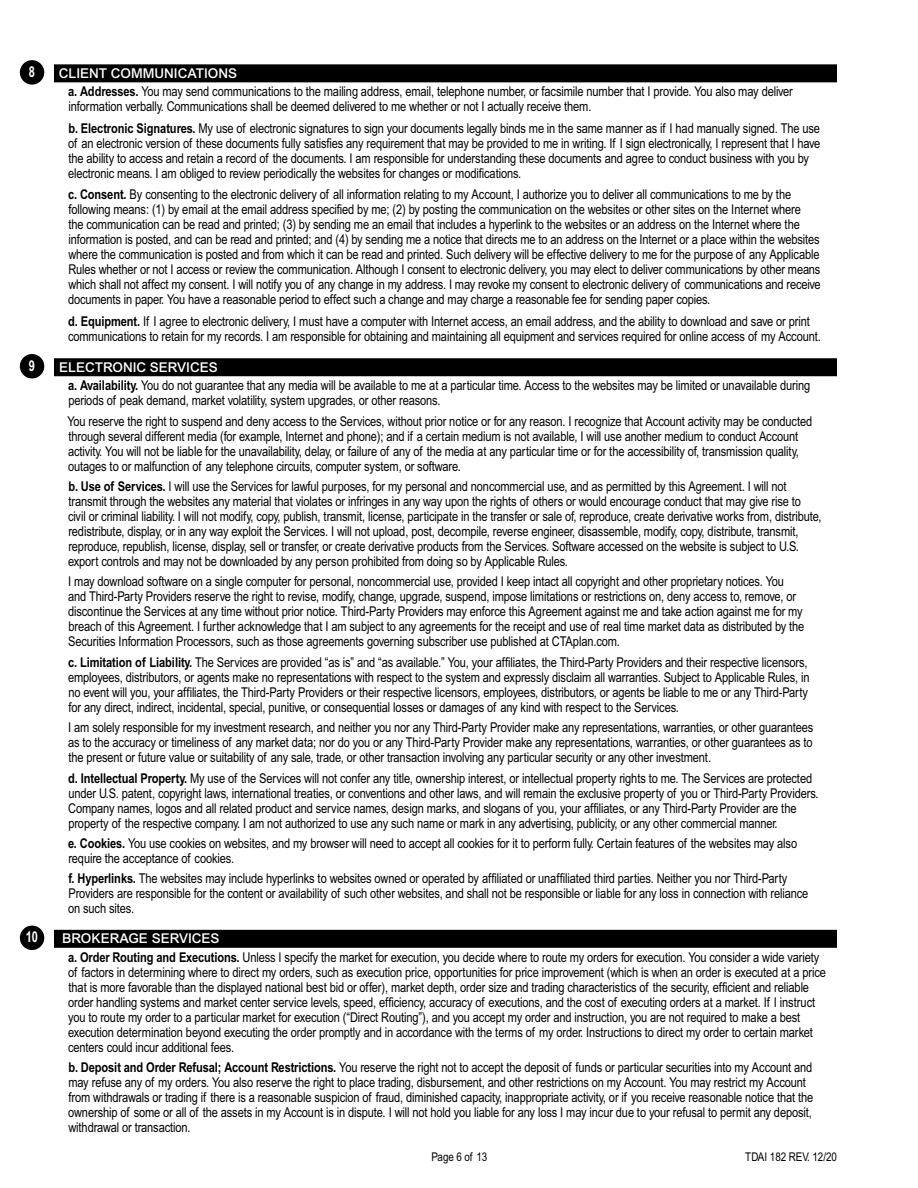
<style>
.page{position:relative;width:918px;height:1188px;background:#fff}
.page>*{position:absolute;margin:0;border:0;box-sizing:border-box;transform-origin:0 0}
.t1{font:700 15px "Arial Narrow MT Std";color:#fff;scale:.9 1}
.t2{font:13.5px/15px "Arial Narrow MT Std";letter-spacing:-.005em;color:#000}
.t3{font:500 13.5px "Arial MT Std";color:#fff}
.t4{font:12px "Arial Narrow MT Std";color:#000}
.s1{font-weight:700}
</style>
<div class="page">
<div style="left:54px;top:64px;width:783px;height:18px;background:#000"></div>
<div style="left:54px;top:358px;width:783px;height:18px;background:#000"></div>
<div style="left:54px;top:930px;width:783px;height:18px;background:#000"></div>
<div style="left:20px;top:60px;width:24px;height:25px;background:#000;border-radius:50%"></div>
<div style="left:20px;top:354px;width:24px;height:24px;background:#000;border-radius:50%"></div>
<div style="left:20px;top:926px;width:24px;height:24px;background:#000;border-radius:50%"></div>
<p class="t1" style="left:29px;top:63px;width:8px">8</p>
<p class="t1" style="left:29px;top:356px;width:8px">9</p>
<p class="t1" style="left:26px;top:928px;width:15px">10</p>
<p class="t3" style="left:59px;top:65px;width:180px">CLIENT COMMUNICATIONS</p>
<p class="t2" style="left:68px;top:84px;width:726px"><span class="s1">a. Addresses.</span> You may send communications to the mailing address, email, telephone number, or facsimile number that I provide. You also may deliver information verbally. Communications shall be deemed delivered to me whether or not I actually receive them.</p>
<p class="t2" style="left:68px;top:120px;width:754px"><span class="s1">b. Electronic Signatures.</span> My use of electronic signatures to sign your documents legally binds me in the same manner as if I had manually signed. The use of an electronic version of these documents fully satisfies any requirement that may be provided to me in writing. If I sign electronically, I represent that I have the ability to access and retain a record of the documents. I am responsible for understanding these documents and agree to conduct business with you by electronic means. I am obliged to review periodically the websites for changes or modifications.</p>
<p class="t2" style="left:68px;top:187px;width:754px"><span class="s1">c. Consent.</span> By consenting to the electronic delivery of all information relating to my Account, I authorize you to deliver all communications to me by the following means: (1) by email at the email address specified by me; (2) by posting the communication on the websites or other sites on the Internet where<br>the communication can be read and printed; (3) by sending me an email that includes a hyperlink to the websites or an address on the Internet where the information is posted, and can be read and printed; and (4) by sending me a notice that directs me to an address on the Internet or a place within the websites where the communication is posted and from which it can be read and printed. Such delivery will be effective delivery to me for the purpose of any Applicable Rules whether or not I access or review the communication. Although I consent to electronic delivery, you may elect to deliver communications by other means which shall not affect my consent. I will notify you of any change in my address. I may revoke my consent to electronic delivery of communications and receive documents in paper. You have a reasonable period to effect such a change and may charge a reasonable fee for sending paper copies.</p>
<p class="t2" style="left:68px;top:313px;width:754px"><span class="s1">d. Equipment.</span> If I agree to electronic delivery, I must have a computer with Internet access, an email address, and the ability to download and save or print communications to retain for my records. I am responsible for obtaining and maintaining all equipment and services required for online access of my Account.</p>
<p class="t3" style="left:59px;top:359px;width:160px">ELECTRONIC SERVICES</p>
<p class="t2" style="left:68px;top:378px;width:744px"><span class="s1">a. Availability.</span> You do not guarantee that any media will be available to me at a particular time. Access to the websites may be limited or unavailable during periods of peak demand, market volatility, system upgrades, or other reasons.</p>
<p class="t2" style="left:67px;top:413px;width:746px">You reserve the right to suspend and deny access to the Services, without prior notice or for any reason. I recognize that Account activity may be conducted through several different media (for example, Internet and phone); and if a certain medium is not available, I will use another medium to conduct Account activity. You will not be liable for the unavailability, delay, or failure of any of the media at any particular time or for the accessibility of, transmission quality, outages to or malfunction of any telephone circuits, computer system, or software.</p>
<p class="t2" style="left:68px;top:479px;width:755px"><span class="s1">b. Use of Services.</span> I will use the Services for lawful purposes, for my personal and noncommercial use, and as permitted by this Agreement. I will not transmit through the websites any material that violates or infringes in any way upon the rights of others or would encourage conduct that may give rise to civil or criminal liability. I will not modify, copy, publish, transmit, license, participate in the transfer or sale of, reproduce, create derivative works from, distribute, redistribute, display, or in any way exploit the Services. I will not upload, post, decompile, reverse engineer, disassemble, modify, copy, distribute, transmit, reproduce, republish, license, display, sell or transfer, or create derivative products from the Services. Software accessed on the website is subject to U.S. export controls and may not be downloaded by any person prohibited from doing so by Applicable Rules.</p>
<p class="t2" style="left:68px;top:574px;width:738px">I may download software on a single computer for personal, noncommercial use, provided I keep intact all copyright and other proprietary notices. You and Third-Party Providers reserve the right to revise, modify, change, upgrade, suspend, impose limitations or restrictions on, deny access to, remove, or discontinue the Services at any time without prior notice. Third-Party Providers may enforce this Agreement against me and take action against me for my breach of this Agreement. I further acknowledge that I am subject to any agreements for the receipt and use of real time market data as distributed by the Securities Information Processors, such as those agreements governing subscriber use published at CTAplan.com.</p>
<p class="t2" style="left:68px;top:654px;width:743px"><span class="s1">c. Limitation of Liability.</span> The Services are provided “as is” and “as available.” You, your affiliates, the Third-Party Providers and their respective licensors, employees, distributors, or agents make no representations with respect to the system and expressly disclaim all warranties. Subject to Applicable Rules, in no event will you, your affiliates, the Third-Party Providers or their respective licensors, employees, distributors, or agents be liable to me or any Third-Party for any direct, indirect, incidental, special, punitive, or consequential losses or damages of any kind with respect to the Services.</p>
<p class="t2" style="left:68px;top:720px;width:747px;text-align:justify">I am solely responsible for my investment research, and neither you nor any Third-Party Provider make any representations, warranties, or other guarantees as to the accuracy or timeliness of any market data; nor do you or any Third-Party Provider make any representations, warranties, or other guarantees as to the present or future value or suitability of any sale, trade, or other transaction involving any particular security or any other investment.</p>
<p class="t2" style="left:68px;top:770px;width:752px"><span class="s1">d. Intellectual Property.</span> My use of the Services will not confer any title, ownership interest, or intellectual property rights to me. The Services are protected under U.S. patent, copyright laws, international treaties, or conventions and other laws, and will remain the exclusive property of you or Third-Party Providers.<br>Company names, logos and all related product and service names, design marks, and slogans of you, your affiliates, or any Third-Party Provider are the property of the respective company. I am not authorized to use any such name or mark in any advertising, publicity, or any other commercial manner.</p>
<p class="t2" style="left:68px;top:836px;width:731px"><span class="s1">e. Cookies.</span> You use cookies on websites, and my browser will need to accept all cookies for it to perform fully. Certain features of the websites may also require the acceptance of cookies.</p>
<p class="t2" style="left:68px;top:871px;width:742px"><span class="s1">f. Hyperlinks.</span> The websites may include hyperlinks to websites owned or operated by affiliated or unaffiliated third parties. Neither you nor Third-Party<br>Providers are responsible for the content or availability of such other websites, and shall not be responsible or liable for any loss in connection with reliance on such sites.</p>
<p class="t3" style="left:62px;top:931px;width:159px">BROKERAGE SERVICES</p>
<p class="t2" style="left:68px;top:949px;width:759px"><span class="s1">a. Order Routing and Executions.</span> Unless I specify the market for execution, you decide where to route my orders for execution. You consider a wide variety of factors in determining where to direct my orders, such as execution price, opportunities for price improvement (which is when an order is executed at a price that is more favorable than the displayed national best bid or offer), market depth, order size and trading characteristics of the security, efficient and reliable order handling systems and market center service levels, speed, efficiency, accuracy of executions, and the cost of executing orders at a market. If I instruct you to route my order to a particular market for execution (“Direct Routing”), and you accept my order and instruction, you are not required to make a best execution determination beyond executing the order promptly and in accordance with the terms of my order. Instructions to direct my order to certain market centers could incur additional fees.</p>
<p class="t2" style="left:68px;top:1060px;width:747px"><span class="s1">b. Deposit and Order Refusal; Account Restrictions.</span> You reserve the right not to accept the deposit of funds or particular securities into my Account and may refuse any of my orders. You also reserve the right to place trading, disbursement, and other restrictions on my Account. You may restrict my Account from withdrawals or trading if there is a reasonable suspicion of fraud, diminished capacity, inappropriate activity, or if you receive reasonable notice that the ownership of some or all of the assets in my Account is in dispute. I will not hold you liable for any loss I may incur due to your refusal to permit any deposit, withdrawal or transaction.</p>
<p class="t4" style="left:431px;top:1150px;width:57px">Page 6 of 13</p>
<p class="t4" style="left:745px;top:1150px;width:93px">TDAI 182 REV. 12/20</p>
</div>
